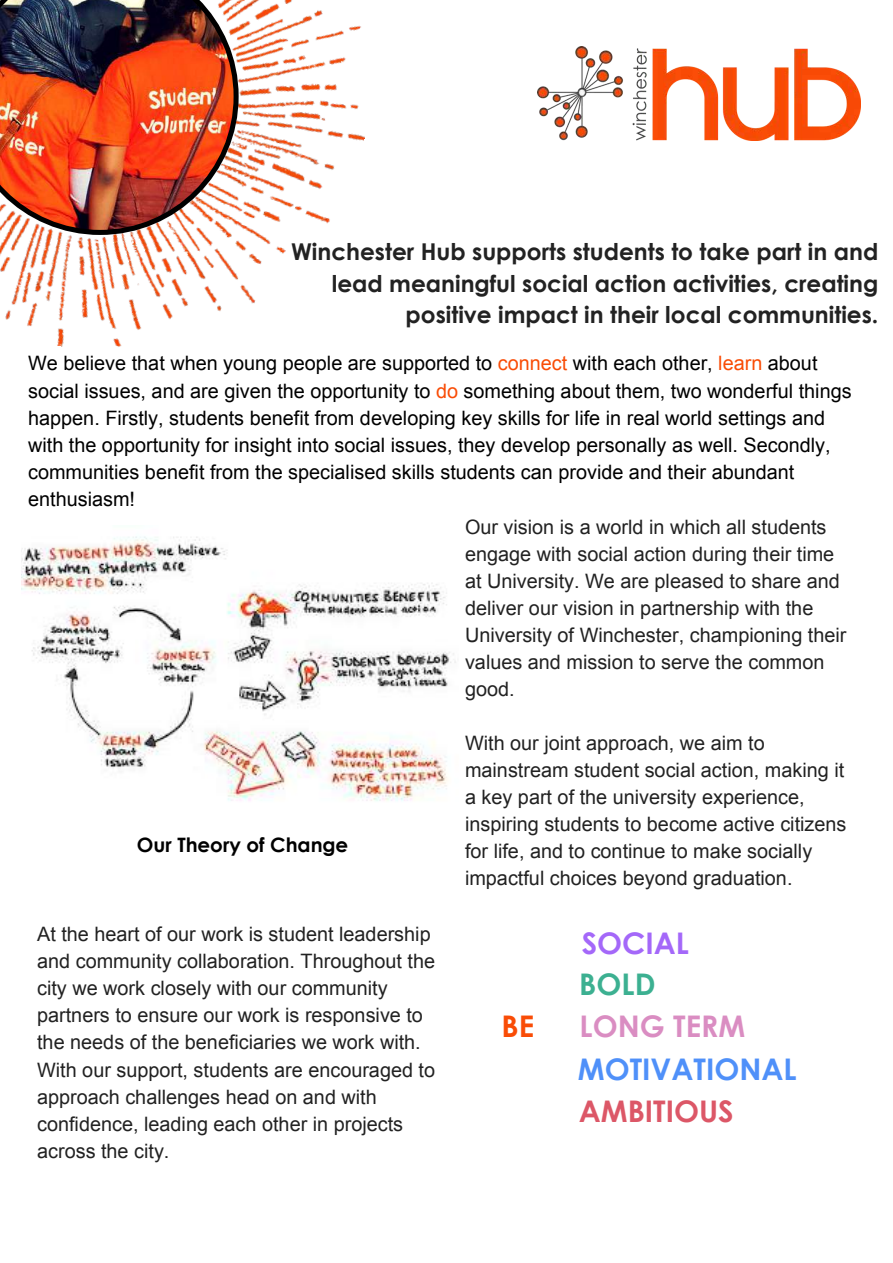
<style>
.page{position:relative;width:893px;height:1263px;background:#fff}
.page>*{position:absolute;margin:0;border:0;box-sizing:border-box;transform-origin:0 0}
.t1{font:700 29.85px "Century Gothic";color:#4f90f9}
.t2{font:700 29.85px "Century Gothic";color:#dc5767}
.t3{font:700 29.85px "Century Gothic";color:#da8dc2}
.t4{font:700 29.85px "Century Gothic";color:#a468f9}
.t5{font:700 29.85px "Century Gothic";color:#3cb091}
.t6{font:700 29.85px "Century Gothic";color:#f94c06}
.t7{font:700 23.25px/31.5px "Century Gothic";color:#222;text-align:right}
.t8{font:19.8px/27px "Arial";color:#222}
.t9{font:19.8px/27px "Arial";color:#000}
.t10{font:700 19.8px "Century Gothic";color:#000}
.s1{color:#f94c06}
</style>
<div class="page">
<img style="left:0;top:0;width:365px;height:347px">
<img style="left:0;top:0;width:239px;height:235px">
<img style="left:537px;top:46px;width:323px;height:95px">
<img style="left:21px;top:536px;width:435px;height:265px">
<p class="t7" style="left:291px;top:235px;width:589px">Winchester Hub supports students to take part in and lead meaningful social action activities, creating positive impact in their local communities.</p>
<p class="t9" style="left:28px;top:350px;width:825px">We believe that when young people are supported to <span class="s1">connect</span> with each other, <span class="s1">learn</span> about social issues, and are given the opportunity to <span class="s1">do</span> something about them, two wonderful things happen. Firstly, students benefit from developing key skills for life in real world settings and with the opportunity for insight into social issues, they develop personally as well. Secondly, communities benefit from the specialised skills students can provide and their abundant enthusiasm!</p>
<p class="t8" style="left:465px;top:513px;width:383px">Our vision is a world in which all students engage with social action during their time at University. We are pleased to share and deliver our vision in partnership with the University of Winchester, championing their values and mission to serve the common good.</p>
<p class="t8" style="left:465px;top:730px;width:383px">With our joint approach, we aim to mainstream student social action, making it a key part of the university experience, inspiring students to become active citizens for life, and to continue to make socially impactful choices beyond graduation.</p>
<p class="t8" style="left:37px;top:921px;width:399px">At the heart of our work is student leadership and community collaboration. Throughout the city we work closely with our community partners to ensure our work is responsive to the needs of the beneficiaries we work with.<br>With our support, students are encouraged to approach challenges head on and with confidence, leading each other in projects across the city.</p>
<p class="t10" style="left:137px;top:830px;width:213px">Our Theory of Change</p>
<h1 class="t4" style="left:582px;top:920px;width:109px">SOCIAL</h1>
<h1 class="t5" style="left:579px;top:962px;width:78px">BOLD</h1>
<h1 class="t3" style="left:580px;top:1003px;width:167px">LONG TERM</h1>
<h1 class="t1" style="left:578px;top:1046px;width:220px">MOTIVATIONAL</h1>
<h1 class="t2" style="left:579px;top:1088px;width:156px">AMBITIOUS</h1>
<h1 class="t6" style="left:502px;top:1003px;width:34px">BE</h1>
</div>
